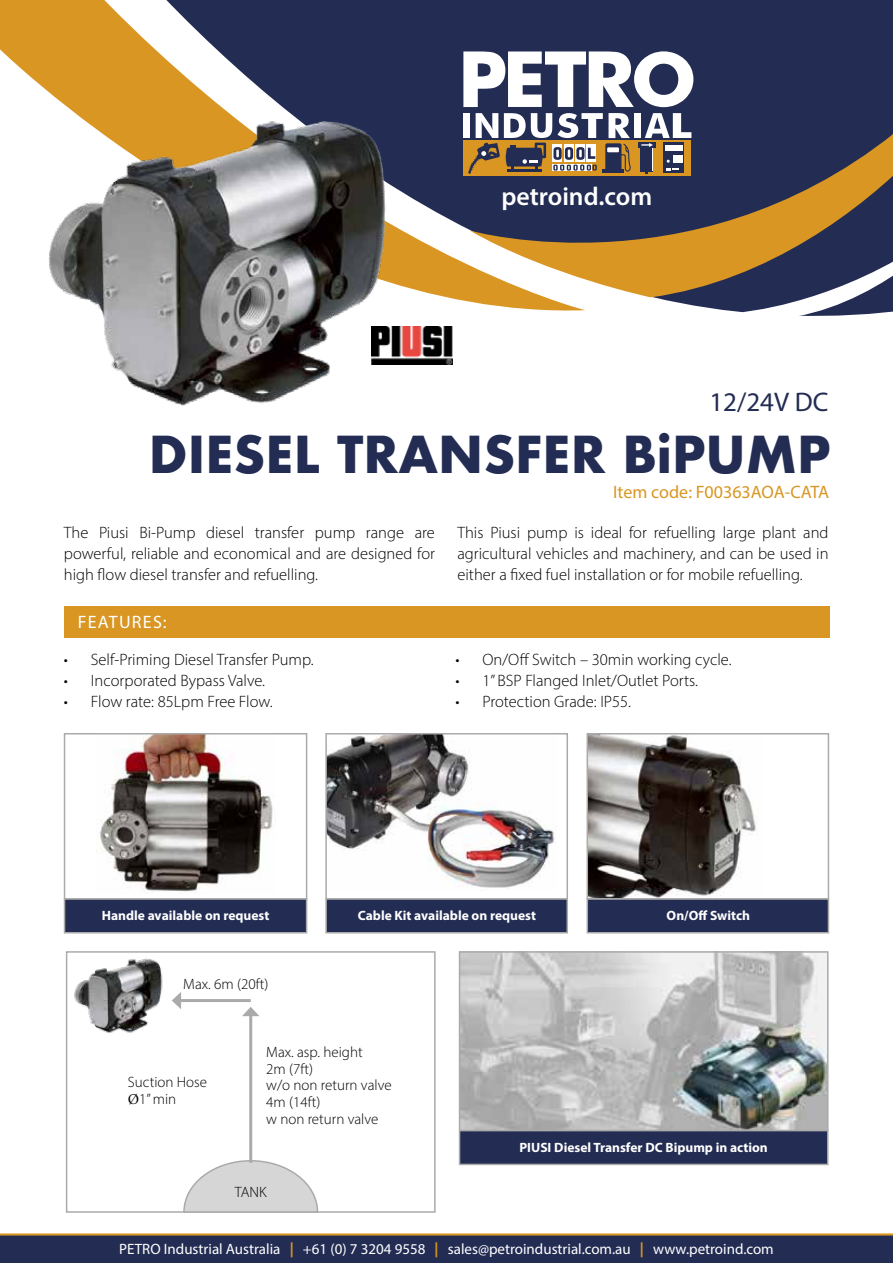
<style>
.page{position:relative;width:893px;height:1263px;background:#fff}
.page>*{position:absolute;margin:0;border:0;box-sizing:border-box;transform-origin:0 0}
.t1{font:700 77.55px "Futura BT";color:#fff}
.t2{font:700 49.5px "Futura";color:#232c53}
.t3{font:27px "Myriad Pro";color:#232c53}
.t4{font:600 25.8px "Myriad Pro";color:#fff}
.t5{font:18px "Myriad Pro";color:#d99623}
.t6{font:18px "Myriad Pro";letter-spacing:.07em;color:#fff}
.t7{font:300 16.5px/21px "Myriad Pro";color:#000;text-align:justify}
.t8{font:300 15px/16.5px "Myriad Pro";color:#000}
.t9{font:15px "Myriad Pro";color:#fff}
.t10{font:700 13.5px "Myriad Pro";color:#fff}
.s1{font-size:77.7px}
.s2{font-size:74.4px}
.s3{font-family:"Minion Pro";font-weight:400}
.s4{font-family:"Helvetica Neue";font-weight:700;color:#d99623}
</style>
<div class="page">
<div style="left:585px;top:0;width:308px;height:312px;background:#232c53"></div>
<svg style="left:0;top:0;width:585px;height:311px;fill:#232c53"></svg>
<svg style="left:470px;top:116px;width:423px;height:182px;background:#6f5e4f"></svg>
<svg style="left:742px;top:249px;width:151px;height:67px"></svg>
<div style="left:463px;top:113px;width:7px;height:25px;background:#fff"></div>
<div style="left:634px;top:113px;width:7px;height:25px;background:#fff"></div>
<div style="left:463px;top:140px;width:228px;height:35px;background:#d99623"></div>
<div style="left:640px;top:147px;width:13px;height:25px;background:#232c53"></div>
<div style="left:638px;top:142px;width:18px;height:5px;background:#232c53"></div>
<svg style="left:641px;top:113px;width:50px;height:60px"></svg>
<svg style="left:468px;top:113px;width:163px;height:61px"></svg>
<img style="left:36px;top:103px;width:361px;height:303px">
<div style="left:64px;top:606px;width:765px;height:32px;background:#d99623"></div>
<div style="left:64px;top:898px;width:243px;height:35px;background:#232c53;border:2px solid #aaa"></div>
<img style="left:96px;top:736px;width:178px;height:157px">
<div style="left:64px;top:733px;width:243px;height:166px;border:2px solid #aaa"></div>
<div style="left:325px;top:898px;width:243px;height:35px;background:#232c53;border:2px solid #aaa"></div>
<img style="left:328px;top:736px;width:227px;height:152px">
<div style="left:325px;top:733px;width:243px;height:166px;border:2px solid #aaa"></div>
<div style="left:586px;top:898px;width:243px;height:35px;background:#232c53;border:2px solid #aaa"></div>
<div style="left:459px;top:1130px;width:369px;height:35px;background:#232c53;border:2px solid #aaa"></div>
<img style="left:589px;top:736px;width:167px;height:160px">
<div style="left:586px;top:733px;width:243px;height:166px;border:2px solid #aaa"></div>
<img style="left:372px;top:326px;width:81px;height:38px">
<div style="left:66px;top:951px;width:370px;height:262px;border:2px solid #aaa"></div>
<svg style="left:182px;top:1159px;width:137px;height:54px"></svg>
<hr style="left:178px;top:999px;width:73px;height:3px;background:#aaa">
<svg style="left:172px;top:992px;width:9px;height:17px"></svg>
<hr style="left:249px;top:1013px;width:3px;height:150px;background:#aaa">
<svg style="left:242px;top:1007px;width:17px;height:9px"></svg>
<img style="left:74px;top:958px;width:89px;height:76px">
<img style="left:462px;top:954px;width:363px;height:174px">
<div style="left:459px;top:951px;width:369px;height:180px;border:2px solid #aaa"></div>
<div style="left:0;top:1234px;width:893px;height:29px;background:#232c53"></div>
<hr style="left:0;top:1233px;width:893px;height:2px;background:#d99623">
<h1 class="t1" style="left:457px;top:32px;width:241px"><span class="s1">P</span>ETR<span class="s2">O</span></h1>
<h3 class="t4" style="left:501px;top:180px;width:152px">petroind.com</h3>
<h3 class="t3" style="left:709px;top:386px;width:121px">12/24V DC</h3>
<h2 class="t2" style="left:149px;top:419px;width:683px">DIESEL TRANSFER BiPUMP</h2>
<p class="t5" style="left:613px;top:481px;width:218px">Item code: F00363AOA-CATA</p>
<p class="t7" style="left:64px;top:521px;width:373px">The Piusi Bi-Pump diesel transfer pump range are powerful, reliable and economical and are designed for high flow diesel transfer and refuelling.</p>
<p class="t7" style="left:457px;top:521px;width:373px">This Piusi pump is ideal for refuelling large plant and agricultural vehicles and machinery, and can be used in either a fixed fuel installation or for mobile refuelling.</p>
<p class="t6" style="left:78px;top:610px;width:90px">FEATURES:</p>
<p class="t7" style="left:64px;top:649px;width:251px">• Self-Priming Diesel Transfer Pump.</p>
<p class="t7" style="left:64px;top:670px;width:203px">• Incorporated Bypass Valve.</p>
<p class="t7" style="left:64px;top:691px;width:210px">• Flow rate: 85Lpm Free Flow.</p>
<p class="t7" style="left:456px;top:649px;width:278px">• On/Off Switch – 30min working cycle.</p>
<p class="t7" style="left:456px;top:670px;width:244px">• 1” BSP Flanged Inlet/Outlet Ports.</p>
<p class="t7" style="left:456px;top:691px;width:177px">• Protection Grade: IP55.</p>
<p class="t10" style="left:102px;top:907px;width:169px">Handle available on request</p>
<p class="t10" style="left:358px;top:907px;width:180px">Cable Kit available on request</p>
<p class="t10" style="left:667px;top:907px;width:85px">On/Off Switch</p>
<p class="t8" style="left:183px;top:976px;width:87px">Max. 6m (20ft)</p>
<p class="t8" style="left:128px;top:1074px;width:81px">Suction Hose<br><span class="s3">Ø</span>1” min</p>
<p class="t8" style="left:266px;top:1044px;width:127px">Max. asp. height<br>2m (7ft)<br>w/o non return valve<br>4m (14ft)<br>w non return valve</p>
<p class="t8" style="left:235px;top:1183px;width:33px">TANK</p>
<p class="t10" style="left:519px;top:1138px;width:250px">PIUSI Diesel Transfer DC Bipump in action</p>
<p class="t9" style="left:119px;top:1239px;width:656px">PETRO Industrial Australia <span class="s4">|</span> +61 (0) 7 3204 9558 <span class="s4">|</span> sales@petroindustrial.com.au <span class="s4">|</span> www.petroind.com</p>
</div>
